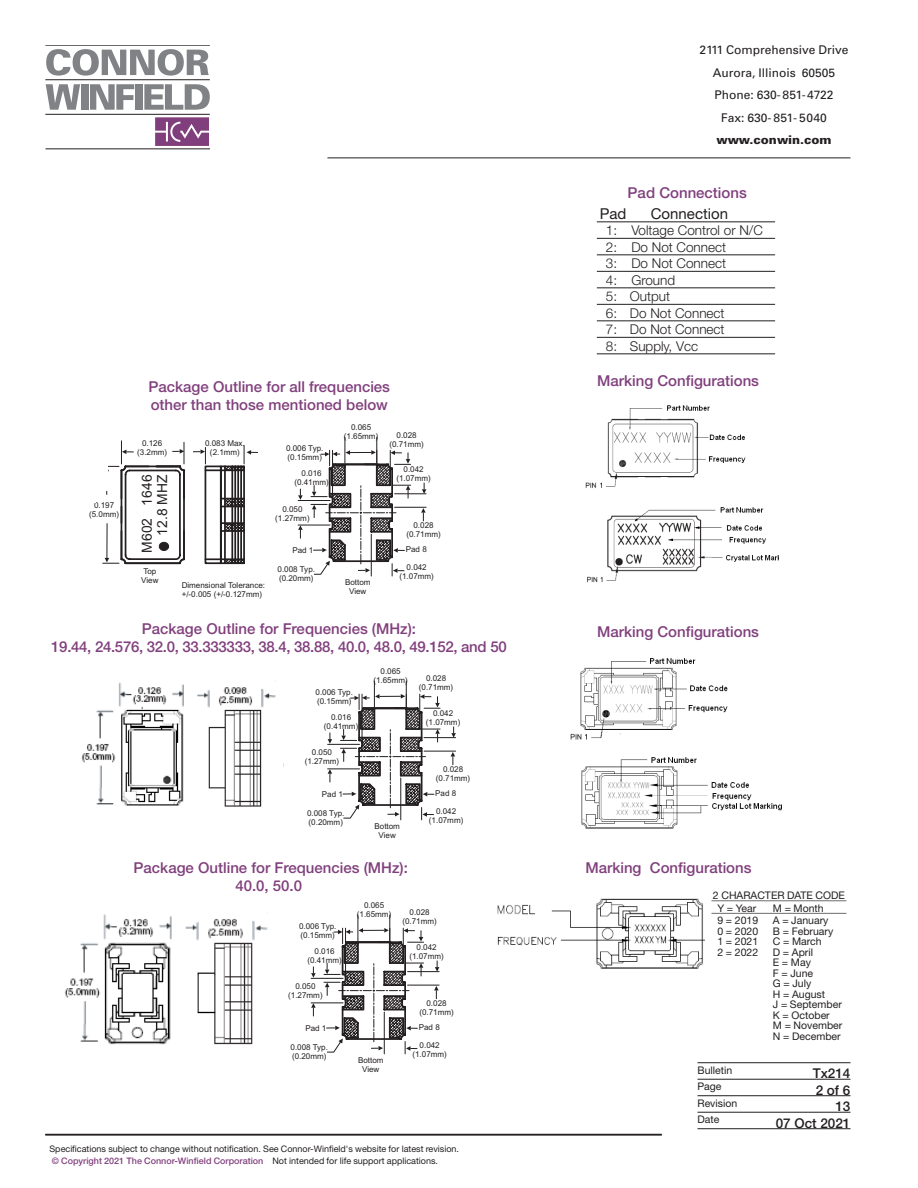
<style>
.page{position:relative;width:918px;height:1188px;background:#fff}
.page>*{position:absolute;margin:0;border:0;box-sizing:border-box;transform-origin:0 0}
.Subhead_2_Centered{font:500 15px/18px "Helvetica Neue";color:#81407d;text-align:center}
.Chart_head{font:15px "Helvetica Neue";color:#231f20}
.t1{font:13.8px/15.5px "Arial";color:#231f20;text-align:right}
.Chart{font:300 13.5px "Helvetica Neue";color:#231f20}
.ID_2{font:500 13.5px "Helvetica Neue";color:#231f20}
.t2{font:12px "Univers";color:#231f20}
.t3{font:900 12px "Univers";color:#231f20}
.Pin_Con__s{font:10.5px/10.5px "Helvetica Neue";color:#231f20}
.ID_1{font:10.5px "Helvetica Neue";color:#231f20}
.Fine_print{font:9px/12px "Helvetica Neue";color:#231f20}
.t4{font:8.1px/9px "Arial";color:#231f20;text-align:center}
.s1{font-weight:500;color:#81407d}
</style>
<div class="page">
<hr style="left:45px;top:1134px;width:617px;height:1px;background:#231f20">
<svg style="left:46px;top:49px;width:163px;height:27px"></svg>
<svg style="left:46px;top:84px;width:34px;height:26px"></svg>
<div style="left:81px;top:84px;width:7px;height:26px;background:#808285"></div>
<svg style="left:90px;top:84px;width:44px;height:26px"></svg>
<div style="left:136px;top:84px;width:7px;height:26px;background:#808285"></div>
<svg style="left:144px;top:84px;width:66px;height:26px"></svg>
<hr style="left:45px;top:45px;width:165px;height:1px;background:#231f20">
<hr style="left:45px;top:79px;width:165px;height:1px;background:#231f20">
<hr style="left:45px;top:114px;width:165px;height:1px;background:#231f20">
<svg style="left:155px;top:117px;width:54px;height:29px"></svg>
<hr style="left:46px;top:149px;width:164px;height:1px;background:#231f20">
<hr style="left:327px;top:158px;width:524px;height:1px;background:#231f20">
<hr style="left:45px;top:1135px;width:617px;height:1px;background:#231f20">
<hr style="left:597px;top:222px;width:178px;height:1px;background:#231f20">
<hr style="left:597px;top:238px;width:178px;height:1px;background:#231f20">
<hr style="left:597px;top:255px;width:178px;height:1px;background:#231f20">
<hr style="left:597px;top:271px;width:178px;height:1px;background:#231f20">
<hr style="left:597px;top:288px;width:178px;height:1px;background:#231f20">
<hr style="left:597px;top:304px;width:178px;height:1px;background:#231f20">
<hr style="left:597px;top:321px;width:178px;height:1px;background:#231f20">
<hr style="left:597px;top:337px;width:178px;height:1px;background:#231f20">
<hr style="left:597px;top:354px;width:178px;height:1px;background:#231f20">
<img style="left:585px;top:405px;width:194px;height:178px">
<img style="left:570px;top:658px;width:212px;height:171px">
<img style="left:64px;top:914px;width:204px;height:131px">
<img style="left:81px;top:682px;width:195px;height:125px">
<img style="left:497px;top:898px;width:207px;height:71px">
<svg style="left:102px;top:459px;width:325px;height:118px"></svg>
<svg style="left:104px;top:467px;width:5px;height:28px"></svg>
<hr style="left:107px;top:523px;width:1px;height:35px;background:#231f20">
<svg style="left:105px;top:558px;width:4px;height:4px"></svg>
<svg style="left:422px;top:483px;width:4px;height:11px"></svg>
<svg style="left:421px;top:508px;width:5px;height:13px"></svg>
<svg style="left:120px;top:437px;width:290px;height:136px"></svg>
<div style="left:96px;top:448px;width:12px;height:42px;background:#fff"></div>
<svg style="left:327px;top:681px;width:129px;height:140px"></svg>
<svg style="left:310px;top:915px;width:130px;height:140px"></svg>
<hr style="left:698px;top:1062px;width:152px;height:1px;background:#231f20">
<hr style="left:698px;top:1079px;width:152px;height:1px;background:#231f20">
<hr style="left:698px;top:1095px;width:152px;height:1px;background:#231f20">
<hr style="left:698px;top:1112px;width:152px;height:1px;background:#231f20">
<hr style="left:698px;top:1128px;width:152px;height:1px;background:#231f20">
<hr style="left:711px;top:900px;width:135px;height:1px;background:#6c6d70">
<hr style="left:711px;top:913px;width:135px;height:1px;background:#6c6d70">
<p class="t2" style="left:699px;top:43px;width:151px">2111 Comprehensive Drive</p>
<p class="t2" style="left:713px;top:65px;width:124px">Aurora, Illinois 60505</p>
<p class="t2" style="left:715px;top:88px;width:120px">Phone: 630-851-4722</p>
<p class="t2" style="left:721px;top:110px;width:107px">Fax: 630- 851- 5040</p>
<p class="t3" style="left:716px;top:132px;width:117px">www.conwin.com</p>
<p class="Subhead_2_Centered" style="left:628px;top:184px;width:121px">Pad Connections</p>
<p class="Chart_head" style="left:600px;top:205px;width:28px">Pad</p>
<p class="Chart_head" style="left:651px;top:205px;width:79px">Connection</p>
<p class="Chart" style="left:606px;top:222px;width:159px">1: Voltage Control or N/C</p>
<p class="Chart" style="left:606px;top:239px;width:122px">2: Do Not Connect</p>
<p class="Chart" style="left:606px;top:255px;width:122px">3: Do Not Connect</p>
<p class="Chart" style="left:606px;top:272px;width:71px">4: Ground</p>
<p class="Chart" style="left:606px;top:288px;width:66px">5: Output</p>
<p class="Chart" style="left:606px;top:305px;width:120px">6: Do Not Connect</p>
<p class="Chart" style="left:606px;top:321px;width:120px">7: Do Not Connect</p>
<p class="Chart" style="left:606px;top:338px;width:94px">8: Supply, Vcc</p>
<p class="Subhead_2_Centered" style="left:149px;top:378px;width:243px;text-align:left">Package Outline for all frequencies other than those mentioned below</p>
<p class="Subhead_2_Centered" style="left:597px;top:372px;width:163px">Marking Configurations</p>
<p class="t4" style="left:89px;top:501px;width:31px">0.197 (5.0mm)</p>
<p class="t4" style="left:137px;top:439px;width:31px">0.126 (3.2mm)</p>
<p class="t4" style="left:205px;top:439px;width:41px">0.083 Max. (2.1mm)</p>
<p class="t4" style="left:286px;top:444px;width:39px;text-align:left">0.006 Typ. (0.15mm)</p>
<p class="t4" style="left:344px;top:423px;width:36px">0.065 (1.65mm)</p>
<p class="t4" style="left:389px;top:430px;width:36px">0.028 (0.71mm)</p>
<p class="t1" style="left:139px;top:553px;width:79px;rotate:-90deg">M602 1646<br>12.8 MHZ</p>
<p class="t4" style="left:294px;top:469px;width:36px">0.016 (0.41mm)</p>
<p class="t4" style="left:275px;top:504px;width:36px">0.050 (1.27mm)</p>
<p class="t4" style="left:396px;top:465px;width:36px">0.042 (1.07mm)</p>
<p class="t4" style="left:406px;top:521px;width:36px">0.028 (0.71mm)</p>
<p class="t4" style="left:292px;top:546px;width:23px">Pad 1</p>
<p class="t4" style="left:406px;top:545px;width:23px">Pad 8</p>
<p class="t4" style="left:141px;top:567px;width:19px;text-align:left">Top<br>View</p>
<p class="t4" style="left:182px;top:581px;width:85px;text-align:left">Dimensional Tolerance: +/-0.005 (+/-0.127mm)</p>
<p class="t4" style="left:278px;top:565px;width:39px;text-align:left">0.008 Typ. (0.20mm)</p>
<p class="t4" style="left:345px;top:578px;width:27px">Bottom<br>View</p>
<p class="t4" style="left:399px;top:563px;width:36px">0.042 (1.07mm)</p>
<p class="Subhead_2_Centered" style="left:51px;top:619px;width:457px">Package Outline for Frequencies (MHz):<br>19.44, 24.576, 32.0, 33.333333, 38.4, 38.88, 40.0, 48.0, 49.152, and 50</p>
<p class="Subhead_2_Centered" style="left:597px;top:622px;width:163px">Marking Configurations</p>
<p class="t4" style="left:316px;top:688px;width:39px;text-align:left">0.006 Typ. (0.15mm)</p>
<p class="t4" style="left:324px;top:713px;width:36px">0.016 (0.41mm)</p>
<p class="t4" style="left:305px;top:748px;width:36px">0.050 (1.27mm)</p>
<p class="t4" style="left:373px;top:667px;width:36px">0.065 (1.65mm)</p>
<p class="t4" style="left:419px;top:674px;width:36px">0.028 (0.71mm)</p>
<p class="t4" style="left:426px;top:709px;width:36px">0.042 (1.07mm)</p>
<p class="t4" style="left:436px;top:765px;width:36px">0.028 (0.71mm)</p>
<p class="t4" style="left:322px;top:789px;width:23px">Pad 1</p>
<p class="t4" style="left:435px;top:789px;width:23px">Pad 8</p>
<p class="t4" style="left:307px;top:809px;width:39px;text-align:left">0.008 Typ. (0.20mm)</p>
<p class="t4" style="left:375px;top:822px;width:27px">Bottom<br>View</p>
<p class="t4" style="left:429px;top:807px;width:36px">0.042 (1.07mm)</p>
<p class="Subhead_2_Centered" style="left:134px;top:858px;width:276px">Package Outline for Frequencies (MHz):<br>40.0, 50.0</p>
<p class="Subhead_2_Centered" style="left:585px;top:858px;width:168px">Marking Configurations</p>
<p class="Pin_Con__s" style="left:713px;top:890px;width:133px">2 CHARACTER DATE CODE</p>
<p class="Pin_Con__s" style="left:717px;top:902px;width:40px">Y = Year</p>
<p class="Pin_Con__s" style="left:773px;top:902px;width:52px">M = Month</p>
<p class="Pin_Con__s" style="left:717px;top:915px;width:42px">9 = 2019</p>
<p class="Pin_Con__s" style="left:773px;top:915px;width:57px">A = January</p>
<p class="Pin_Con__s" style="left:717px;top:926px;width:42px">0 = 2020</p>
<p class="Pin_Con__s" style="left:773px;top:926px;width:62px">B = February</p>
<p class="Pin_Con__s" style="left:717px;top:936px;width:42px">1 = 2021</p>
<p class="Pin_Con__s" style="left:773px;top:936px;width:50px">C = March</p>
<p class="Pin_Con__s" style="left:717px;top:947px;width:42px">2 = 2022</p>
<p class="Pin_Con__s" style="left:773px;top:947px;width:71px">D = April<br>E = May<br>F = June<br>G = July<br>H = August<br>J = September<br>K = October<br>M = November<br>N = December</p>
<p class="t4" style="left:357px;top:901px;width:36px">0.065 (1.65mm)</p>
<p class="t4" style="left:402px;top:908px;width:36px">0.028 (0.71mm)</p>
<p class="t4" style="left:299px;top:922px;width:39px;text-align:left">0.006 Typ. (0.15mm)</p>
<p class="t4" style="left:409px;top:943px;width:36px">0.042 (1.07mm)</p>
<p class="t4" style="left:307px;top:947px;width:36px">0.016 (0.41mm)</p>
<p class="t4" style="left:288px;top:982px;width:36px">0.050 (1.27mm)</p>
<p class="t4" style="left:419px;top:999px;width:36px">0.028 (0.71mm)</p>
<p class="t4" style="left:305px;top:1023px;width:23px">Pad 1</p>
<p class="t4" style="left:419px;top:1023px;width:23px">Pad 8</p>
<p class="t4" style="left:291px;top:1043px;width:39px;text-align:left">0.008 Typ. (0.20mm)</p>
<p class="t4" style="left:358px;top:1056px;width:27px">Bottom<br>View</p>
<p class="t4" style="left:412px;top:1041px;width:36px">0.042 (1.07mm)</p>
<p class="Fine_print" style="left:50px;top:1143px;width:411px">Specifications subject to change without notification. See Connor-Winfield's website for latest revision. <span class="s1">© Copyright 2021 The Connor-Winfield Corporation</span> Not intended for life support applications.</p>
<p class="ID_1" style="left:698px;top:1064px;width:36px">Bulletin</p>
<p class="ID_2" style="left:813px;top:1065px;width:39px">Tx214</p>
<p class="ID_1" style="left:698px;top:1080px;width:26px">Page</p>
<p class="ID_2" style="left:816px;top:1082px;width:36px">2 of 6</p>
<p class="ID_1" style="left:698px;top:1097px;width:41px">Revision</p>
<p class="ID_2" style="left:835px;top:1098px;width:17px">13</p>
<p class="ID_1" style="left:698px;top:1113px;width:23px">Date</p>
<p class="ID_2" style="left:776px;top:1115px;width:76px">07 Oct 2021</p>
</div>
